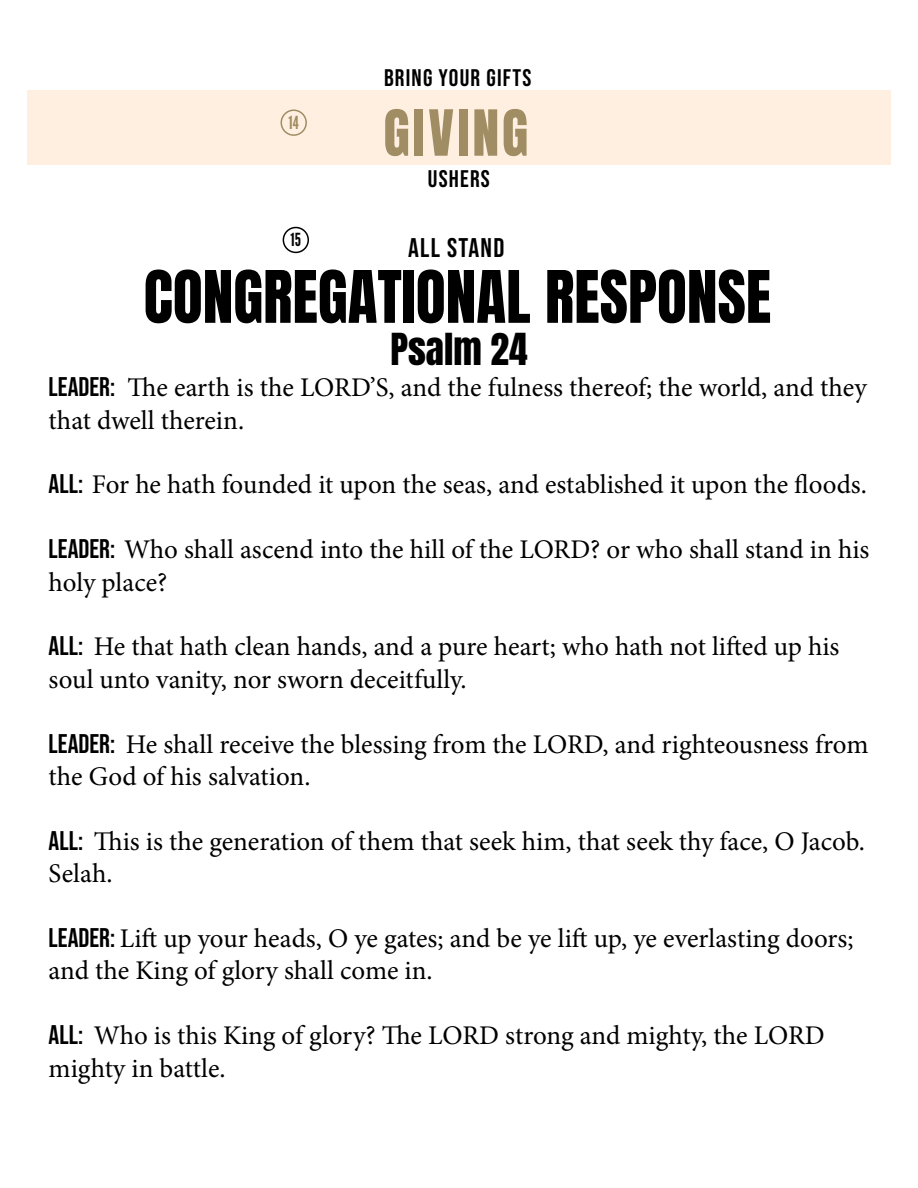
<style>
.page{position:relative;width:918px;height:1188px;background:#fff}
.page>*{position:absolute;margin:0;border:0;box-sizing:border-box;transform-origin:0 0}
.t1{font:61.5px "Anton";color:#000}
.t2{font:54px "Anton";letter-spacing:.055em;color:#a08d63}
.t3{font:37.5px "Anton";color:#000}
.t4{font:27px/32.4px "Minion Pro";letter-spacing:-.005em;color:#000}
.t5{font:27px "Bebas Neue";letter-spacing:.05em;color:#000}
.t6{font:24px "Bebas Neue";letter-spacing:.05em;color:#000}
.t7{font:18px "League Gothic";color:#000}
.t8{font:18px "League Gothic";color:#a08d63}
.s1{font-family:"Bebas Neue"}
</style>
<div class="page">
<div style="left:27px;top:90px;width:864px;height:74px;background:#ffefe1"></div>
<div style="left:283px;top:227px;width:26px;height:26px;border:2px solid #000;border-radius:50%"></div>
<div style="left:281px;top:109px;width:26px;height:27px;border:2px solid #a08d63;border-radius:50%"></div>
<p class="t8" style="left:289px;top:112px;width:12px">14</p>
<p class="t7" style="left:291px;top:229px;width:12px">15</p>
<p class="t6" style="left:384px;top:64px;width:149px">BRING YOUR GIFTS</p>
<h2 class="t2" style="left:384px;top:106px;width:146px">GIVING</h2>
<p class="t6" style="left:428px;top:165px;width:63px">USHERS</p>
<p class="t5" style="left:408px;top:232px;width:98px">ALL STAND</p>
<h1 class="t1" style="left:144px;top:266px;width:629px">CONGREGATIONAL RESPONSE</h1>
<h3 class="t3" style="left:390px;top:330px;width:139px">Psalm 24</h3>
<p class="t4" style="left:49px;top:372px;width:820px"><span class="s1">LEADER:</span> The earth is the LORD’S, and the fulness thereof; the world, and they that dwell therein.</p>
<p class="t4" style="left:49px;top:469px;width:820px"><span class="s1">All:</span> For he hath founded it upon the seas, and established it upon the floods.</p>
<p class="t4" style="left:49px;top:534px;width:822px"><span class="s1">LEADER:</span> Who shall ascend into the hill of the LORD? or who shall stand in his holy place?</p>
<p class="t4" style="left:49px;top:631px;width:792px"><span class="s1">All:</span> He that hath clean hands, and a pure heart; who hath not lifted up his soul unto vanity, nor sworn deceitfully.</p>
<p class="t4" style="left:49px;top:728px;width:821px"><span class="s1">LEADER:</span> He shall receive the blessing from the LORD, and righteousness from the God of his salvation.</p>
<p class="t4" style="left:49px;top:825px;width:818px"><span class="s1">All:</span> This is the generation of them that seek him, that seek thy face, O Jacob.<br>Selah.</p>
<p class="t4" style="left:49px;top:922px;width:806px"><span class="s1">LEADER:</span> Lift up your heads, O ye gates; and be ye lift up, ye everlasting doors; and the King of glory shall come in.</p>
<p class="t4" style="left:49px;top:1020px;width:778px"><span class="s1">All:</span> Who is this King of glory? The LORD strong and mighty, the LORD mighty in battle.</p>
</div>
